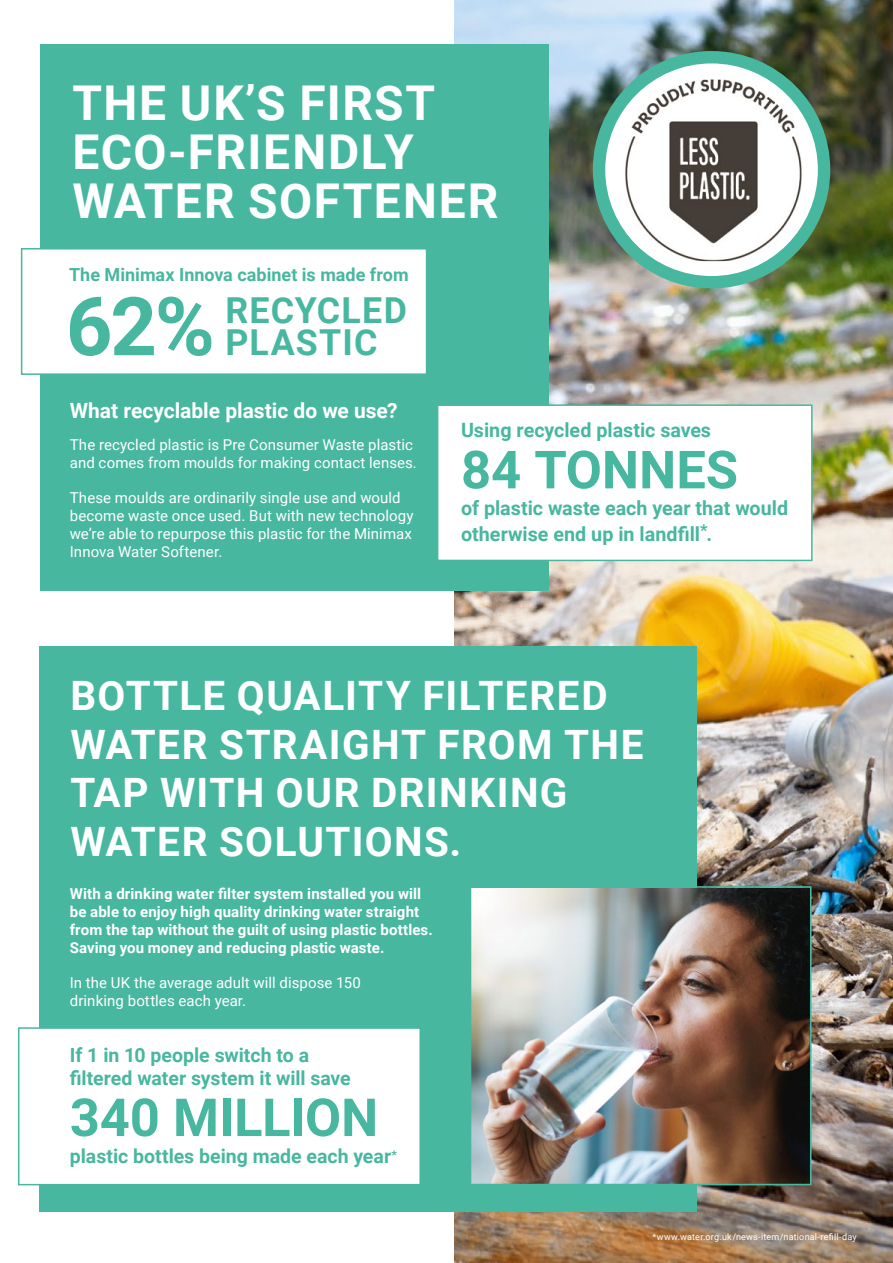
<style>
.page{position:relative;width:893px;height:1263px;background:#fff}
.page>*{position:absolute;margin:0;border:0;box-sizing:border-box;transform-origin:0 0}
.t1{font:700 81.3px "Roboto";color:#48b7a0}
.t2{font:700 52.5px "Roboto";color:#48b7a0}
.t3{font:700 48px/48.6px "Roboto";letter-spacing:.035em;color:#fff}
.t4{font:700 40.5px/48.6px "Roboto";letter-spacing:.03em;color:#fff}
.t5{font:700 35.85px/32.1px "Roboto";letter-spacing:.03em;color:#48b7a0}
.t6{font:700 21px "Roboto";color:#fff}
.t7{font:700 19.65px/26.2px "Roboto";color:#48b7a0}
.t8{font:700 19.5px/23.4px "Roboto";color:#48b7a0}
.t9{font:700 18px "Roboto";color:#48b7a0}
.t10{font:15px/18px "Roboto";letter-spacing:.005em;color:#fff}
.t11{font:700 15px/18px "Roboto";letter-spacing:.01em;color:#fff}
.t12{font:9px "Roboto";letter-spacing:.025em;color:#fff}
</style>
<div class="page">
<img style="left:455px;top:0;width:438px;height:1263px">
<div style="left:40px;top:44px;width:509px;height:547px;background:#48b7a0"></div>
<div style="left:437px;top:404px;width:376px;height:157px;background:#fff;border:2px solid #48b7a0"></div>
<svg style="left:599px;top:57px;width:225px;height:225px"></svg>
<div style="left:593px;top:51px;width:237px;height:237px;border:12px solid #48b7a0;border-radius:50%"></div>
<img style="left:625px;top:79px;width:177px;height:182px">
<div style="left:21px;top:248px;width:406px;height:127px;background:#fff;border:2px solid #48b7a0"></div>
<div style="left:39px;top:646px;width:658px;height:566px;background:#48b7a0"></div>
<img style="left:473px;top:889px;width:335px;height:293px">
<div style="left:470px;top:886px;width:341px;height:299px;border:2px solid #48b7a0"></div>
<div style="left:18px;top:1027px;width:403px;height:158px;background:#fff;border:2px solid #48b7a0"></div>
<h3 class="t3" style="left:72px;top:77px;width:428px">THE UK’S FIRST<br>ECO-FRIENDLY<br>WATER SOFTENER</h3>
<p class="t9" style="left:69px;top:262px;width:341px">The Minimax Innova cabinet is made from</p>
<h1 class="t1" style="left:66px;top:269px;width:150px">62%</h1>
<h3 class="t5" style="left:225px;top:293px;width:183px">RECYCLED<br>PLASTIC</h3>
<h3 class="t6" style="left:70px;top:396px;width:329px">What recyclable plastic do we use?</h3>
<p class="t10" style="left:70px;top:435px;width:349px">The recycled plastic is Pre Consumer Waste plastic and comes from moulds for making contact lenses.</p>
<p class="t10" style="left:70px;top:488px;width:345px">These moulds are ordinarily single use and would become waste once used. But with new technology we’re able to repurpose this plastic for the Minimax Innova Water Softener.</p>
<h3 class="t7" style="left:461px;top:416px;width:252px">Using recycled plastic saves</h3>
<h2 class="t2" style="left:461px;top:433px;width:279px">84 TONNES</h2>
<h3 class="t7" style="left:461px;top:494px;width:329px">of plastic waste each year that would otherwise end up in landfill<sup>*</sup>.</h3>
<h3 class="t4" style="left:71px;top:670px;width:575px">BOTTLE QUALITY FILTERED<br>WATER STRAIGHT FROM THE<br>TAP WITH OUR DRINKING<br>WATER SOLUTIONS.</h3>
<p class="t11" style="left:70px;top:884px;width:364px">With a drinking water filter system installed you will be able to enjoy high quality drinking water straight from the tap without the guilt of using plastic bottles.<br>Saving you money and reducing plastic waste.</p>
<p class="t10" style="left:70px;top:973px;width:293px">In the UK the average adult will dispose 150 drinking bottles each year.</p>
<h3 class="t8" style="left:70px;top:1042px;width:282px">If 1 in 10 people switch to a filtered water system it will save</h3>
<h2 class="t2" style="left:70px;top:1080px;width:310px">340 MILLION</h2>
<h3 class="t8" style="left:70px;top:1144px;width:328px">plastic bottles being made each year<sup>*</sup></h3>
<p class="t12" style="left:652px;top:1230px;width:206px">*www.water.org.uk/news-item/national-refill-day</p>
</div>
